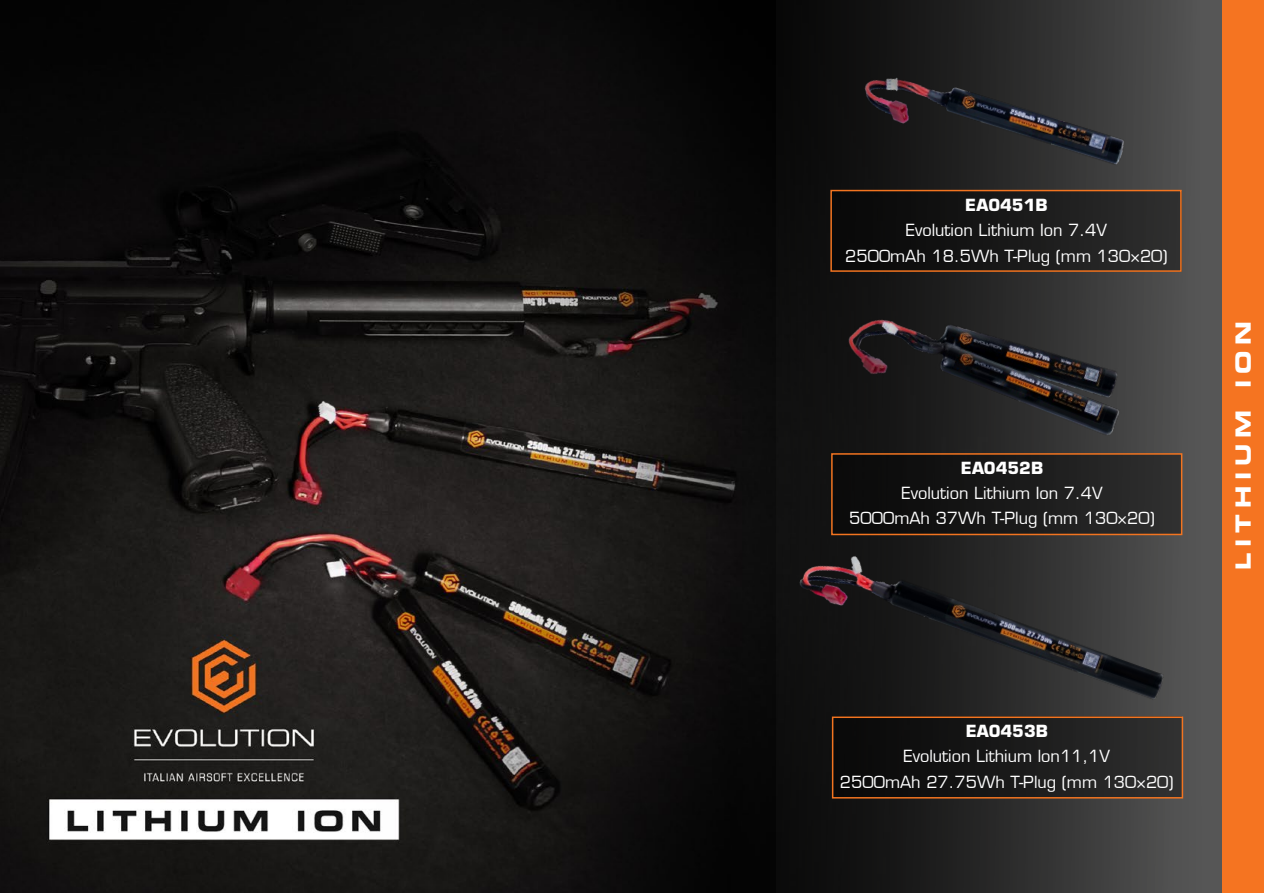
<style>
.page{position:relative;width:1264px;height:893px;background:#fff}
.page>*{position:absolute;margin:0;border:0;box-sizing:border-box;transform-origin:0 0}
.t1{font:21px "Eurostile LT Std Bold Ex 2";letter-spacing:.275em;color:#fff}
.t2{font:16.35px/25.3px "Eurostile LT";color:#fff;text-align:center}
.t3{font:700 16.35px "Eurostile LT Std";color:#fff}
</style>
<div class="page">
<img style="left:0;top:0;width:776px;height:893px">
<div style="left:776px;top:0;width:446px;height:893px;background:linear-gradient(to right,#030202,#565555)"></div>
<div style="left:832px;top:192px;width:349px;height:80px;background:linear-gradient(to right,#050505,#2e2e2e)"></div>
<img style="left:851px;top:56px;width:280px;height:138px">
<div style="left:832px;top:454px;width:349px;height:80px;background:linear-gradient(to right,#060606,#2e2e2e)"></div>
<img style="left:760px;top:238px;width:462px;height:271px">
<div style="left:832px;top:716px;width:349px;height:81px;background:linear-gradient(to right,#060606,#2f2f2f)"></div>
<img style="left:784px;top:533px;width:396px;height:192px">
<div style="left:831px;top:453px;width:351px;height:82px;border:2px solid #f27420"></div>
<div style="left:830px;top:190px;width:351px;height:82px;border:2px solid #f27420"></div>
<div style="left:832px;top:716px;width:351px;height:82px;border:2px solid #f27420"></div>
<div style="left:1222px;top:0;width:42px;height:893px;background:#f57421"></div>
<p class="t3" style="left:965px;top:195px;width:84px">EA0451B</p>
<p class="t2" style="left:845px;top:218px;width:324px">Evolution Lithium Ion 7.4V<br>2500mAh 18.5Wh T-Plug (mm 130×20)</p>
<p class="t3" style="left:961px;top:457px;width:84px">EA0452B</p>
<p class="t2" style="left:849px;top:480px;width:307px">Evolution Lithium Ion 7.4V<br>5000mAh 37Wh T-Plug (mm 130×20)</p>
<p class="t3" style="left:965px;top:720px;width:84px">EA0453B</p>
<p class="t2" style="left:840px;top:743px;width:335px">Evolution Lithium lon11,1V<br>2500mAh 27.75Wh T-Plug (mm 130×20)</p>
<p class="t1" style="left:1228px;top:570px;width:250px;rotate:-90deg">LITHIUM ION</p>
</div>
